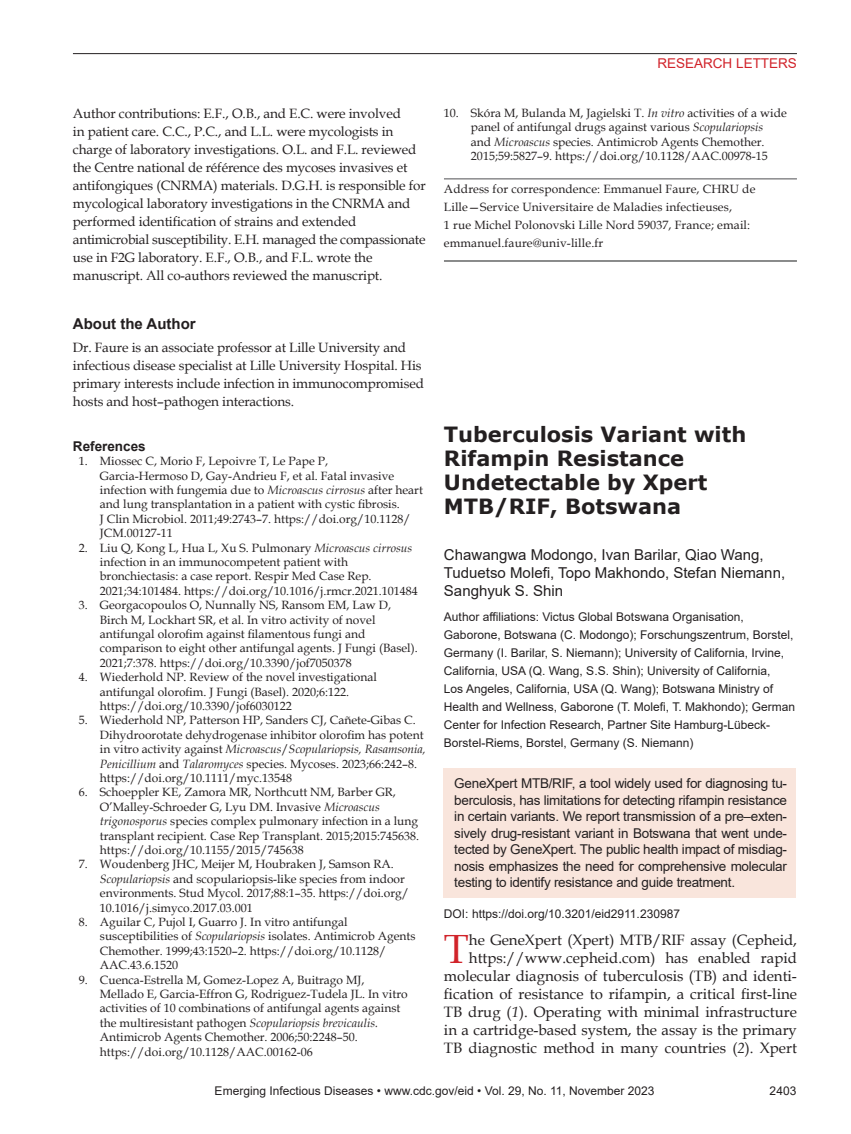
<style>
.page{position:relative;width:851px;height:1134px;background:#fff}
.page>*{position:absolute;margin:0;border:0;box-sizing:border-box;transform-origin:0 0}
.t1{font:40.8px "Book Antiqua";color:#d1232a}
.t2{font:700 21px/24px "Verdana";color:#231f20}
.t3{font:15px/18px "Book Antiqua";color:#231f20;text-align:right}
.t4{font:15px/18px "Arial";color:#231f20}
.t5{font:700 15px "Arial";color:#231f20}
.t6{font:13.5px/18px "Book Antiqua";letter-spacing:-.01em;color:#231f20}
.t7{font:13.5px/16.5px "Arial";letter-spacing:-.02em;color:#231f20;text-align:justify}
.t8{font:13.5px "Arial";color:#d1232a}
.t9{font:700 13.5px "Arial";color:#231f20}
.t10{font:12px/14.4px "Book Antiqua";color:#231f20}
.t11{font:12px/18px "Arial";color:#231f20}
.s1{font-style:italic}
</style>
<div class="page">
<hr style="left:73px;top:53px;width:723px;height:1px;background:#231f20">
<hr style="left:444px;top:178px;width:353px;height:1px;background:#636366">
<hr style="left:444px;top:260px;width:353px;height:2px;background:#313232">
<div style="left:443px;top:768px;width:352px;height:129px;background:#f9e5dc"></div>
<p class="t6" style="left:73px;top:104px;width:354px">Author contributions: E.F., O.B., and E.C. were involved<br>in patient care. C.C., P.C., and L.L. were mycologists in charge of laboratory investigations. O.L. and F.L. reviewed the Centre national de référence des mycoses invasives et antifongiques (CNRMA) materials. D.G.H. is responsible for mycological laboratory investigations in the CNRMA and performed identification of strains and extended antimicrobial susceptibility. E.H. managed the compassionate use in F2G laboratory. E.F., O.B., and F.L. wrote the manuscript. All co-authors reviewed the manuscript.</p>
<p class="t5" style="left:73px;top:313px;width:124px">About the Author</p>
<p class="t6" style="left:73px;top:338px;width:352px">Dr. Faure is an associate professor at Lille University and infectious disease specialist at Lille University Hospital. His primary interests include infection in immunocompromised hosts and host–pathogen interactions.</p>
<p class="t9" style="left:73px;top:437px;width:74px">References</p>
<p class="t10" style="left:100px;top:454px;width:324px;text-indent:-21px">1. Miossec C, Morio F, Lepoivre T, Le Pape P,<br>Garcia-Hermoso D, Gay-Andrieu F, et al. Fatal invasive infection with fungemia due to <span class="s1">Microascus cirrosus</span> after heart and lung transplantation in a patient with cystic fibrosis.<br>J Clin Microbiol. 2011;49:2743–7. https://doi.org/10.1128/ JCM.00127-11</p>
<p class="t10" style="left:100px;top:540px;width:319px;text-indent:-21px">2. Liu Q, Kong L, Hua L, Xu S. Pulmonary <span class="s1">Microascus cirrosus </span>infection in an immunocompetent patient with bronchiectasis: a case report. Respir Med Case Rep.<br>2021;34:101484. https://doi.org/10.1016/j.rmcr.2021.101484</p>
<p class="t10" style="left:100px;top:598px;width:319px;text-indent:-21px">3. Georgacopoulos O, Nunnally NS, Ransom EM, Law D, Birch M, Lockhart SR, et al. In vitro activity of novel antifungal olorofim against filamentous fungi and comparison to eight other antifungal agents. J Fungi (Basel).<br>2021;7:378. https://doi.org/10.3390/jof7050378</p>
<p class="t10" style="left:100px;top:670px;width:278px;text-indent:-21px">4. Wiederhold NP. Review of the novel investigational antifungal olorofim. J Fungi (Basel). 2020;6:122. https://doi.org/10.3390/jof6030122</p>
<p class="t10" style="left:100px;top:713px;width:327px;text-indent:-21px">5. Wiederhold NP, Patterson HP, Sanders CJ, Cañete-Gibas C.<br>Dihydroorotate dehydrogenase inhibitor olorofim has potent in vitro activity against <span class="s1">Microascus</span>/<span class="s1">Scopulariopsis, Rasamsonia, Penicillium</span> and <span class="s1">Talaromyces</span> species. Mycoses. 2023;66:242–8. https://doi.org/10.1111/myc.13548</p>
<p class="t10" style="left:100px;top:785px;width:321px;text-indent:-21px">6. Schoeppler KE, Zamora MR, Northcutt NM, Barber GR, O’Malley-Schroeder G, Lyu DM. Invasive <span class="s1">Microascus trigonosporus</span> species complex pulmonary infection in a lung transplant recipient. Case Rep Transplant. 2015;2015:745638. https://doi.org/10.1155/2015/745638</p>
<p class="t10" style="left:100px;top:857px;width:311px;text-indent:-21px">7. Woudenberg JHC, Meijer M, Houbraken J, Samson RA.<br><span class="s1">Scopulariopsis</span> and scopulariopsis-like species from indoor environments. Stud Mycol. 2017;88:1–35. https://doi.org/ 10.1016/j.simyco.2017.03.001</p>
<p class="t10" style="left:100px;top:914px;width:317px;text-indent:-21px">8. Aguilar C, Pujol I, Guarro J. In vitro antifungal susceptibilities of <span class="s1">Scopulariopsis</span> isolates. Antimicrob Agents Chemother. 1999;43:1520–2. https://doi.org/10.1128/ AAC.43.6.1520</p>
<p class="t10" style="left:100px;top:972px;width:309px;text-indent:-21px">9. Cuenca-Estrella M, Gomez-Lopez A, Buitrago MJ, Mellado E, Garcia-Effron G, Rodriguez-Tudela JL. In vitro activities of 10 combinations of antifungal agents against the multiresistant pathogen <span class="s1">Scopulariopsis brevicaulis.<br></span>Antimicrob Agents Chemother. 2006;50:2248–50. https://doi.org/10.1128/AAC.00162-06</p>
<p class="t8" style="left:657px;top:54px;width:141px">RESEARCH LETTERS</p>
<p class="t10" style="left:471px;top:105px;width:317px;text-indent:-27px">10. Skóra M, Bulanda M, Jagielski T. <span class="s1">In vitro</span> activities of a wide panel of antifungal drugs against various <span class="s1">Scopulariopsis<br></span>and <span class="s1">Microascus</span> species. Antimicrob Agents Chemother.<br>2015;59:5827–9. https://doi.org/10.1128/AAC.00978-15</p>
<p class="t10" style="left:444px;top:180px;width:313px;line-height:18px">Address for correspondence: Emmanuel Faure, CHRU de Lille—Service Universitaire de Maladies infectieuses,<br>1 rue Michel Polonovski Lille Nord 59037, France; email: emmanuel.faure@univ-lille.fr</p>
<h2 class="t2" style="left:444px;top:422px;width:304px">Tuberculosis Variant with<br>Rifampin Resistance<br>Undetectable by Xpert<br>MTB/RIF, Botswana</h2>
<p class="t4" style="left:444px;top:546px;width:343px">Chawangwa Modongo, Ivan Barilar, Qiao Wang,<br>Tuduetso Molefi, Topo Makhondo, Stefan Niemann,<br>Sanghyuk S. Shin</p>
<p class="t11" style="left:444px;top:608px;width:353px">Author affiliations: Victus Global Botswana Organisation, Gaborone, Botswana (C. Modongo); Forschungszentrum, Borstel, Germany (I. Barilar, S. Niemann); University of California, Irvine, California, USA (Q. Wang, S.S. Shin); University of California,<br>Los Angeles, California, USA (Q. Wang); Botswana Ministry of Health and Wellness, Gaborone (T. Molefi, T. Makhondo); German Center for Infection Research, Partner Site Hamburg-Lübeck-Borstel-Riems, Borstel, Germany (S. Niemann)</p>
<p class="t7" style="left:454px;top:775px;width:334px">GeneXpert MTB/RIF, a tool widely used for diagnosing tu&shy;berculosis, has limitations for detecting rifampin resistance in certain variants. We report transmission of a pre–exten&shy;sively drug-resistant variant in Botswana that went unde&shy;tected by GeneXpert. The public health impact of misdiag&shy;nosis emphasizes the need for comprehensive molecular testing to identify resistance and guide treatment.</p>
<p class="t11" style="left:444px;top:905px;width:237px">DOI: https://doi.org/10.3201/eid2911.230987</p>
<h1 class="t1" style="left:444px;top:921px;width:26px">T</h1>
<p class="t3" style="left:444px;top:931px;width:354px">he GeneXpert (Xpert) MTB/RIF assay (Cepheid, https://www.cepheid.com) has enabled rapid molecular diagnosis of tuberculosis (TB) and identi&shy;fication of resistance to rifampin, a critical first-line TB drug (<span class="s1">1</span>). Operating with minimal infrastructure in a cartridge-based system, the assay is the primary TB diagnostic method in many countries (<span class="s1">2</span>). Xpert</p>
<p class="t11" style="left:215px;top:1082px;width:441px">Emerging Infectious Diseases • www.cdc.gov/eid • Vol. 29, No. 11, November 2023</p>
<p class="t11" style="left:769px;top:1082px;width:28px">2403</p>
</div>
